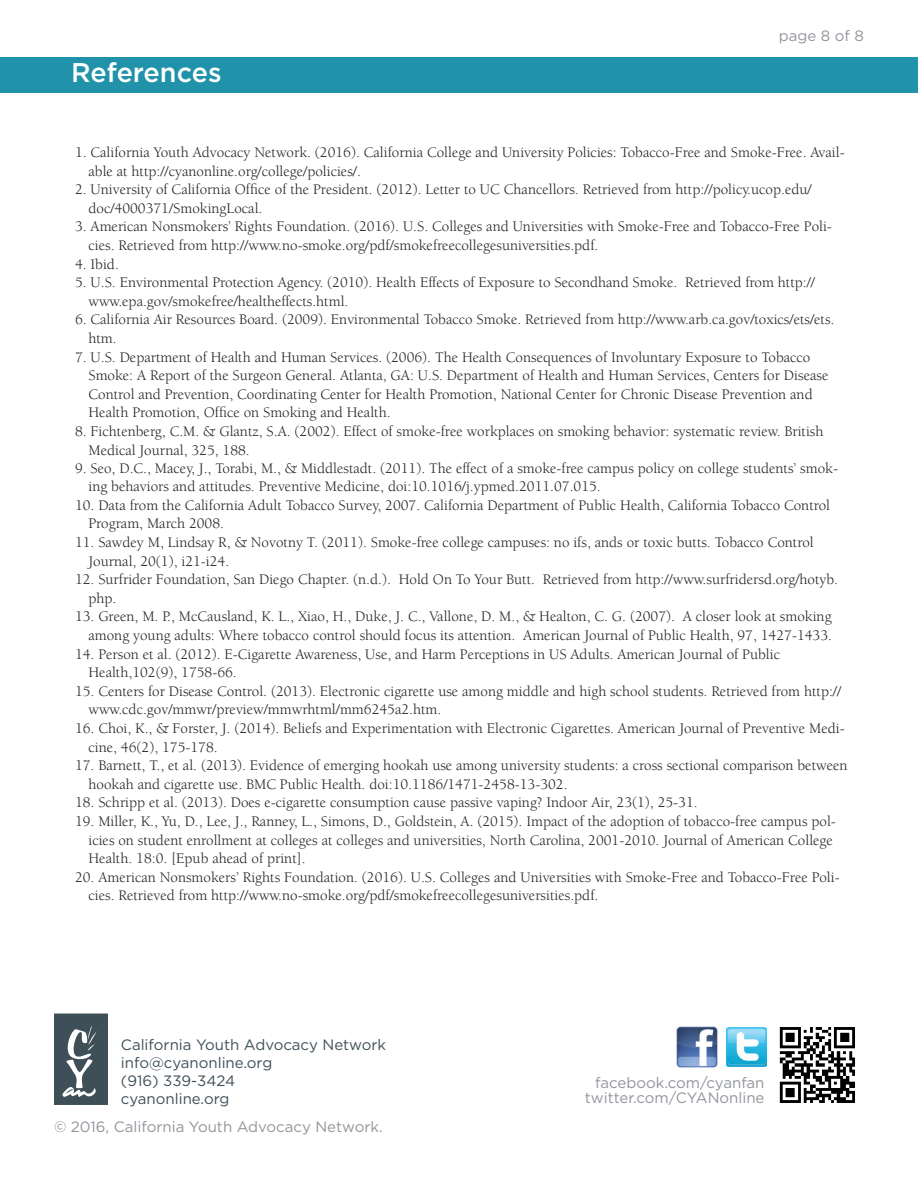
<style>
.page{position:relative;width:918px;height:1188px;background:#fff}
.page>*{position:absolute;margin:0;border:0;box-sizing:border-box;transform-origin:0 0}
.t1{font:500 27px "Gotham";color:#fff}
.footnote{font:15px/18.6px "Berkeley";color:#231f20}
.t2{font:15px "Gotham";color:#91959b}
.t3{font:15px "Gotham";color:#3f4f58}
</style>
<div class="page">
<div style="left:0;top:57px;width:918px;height:35px;background:#2092a9"></div>
<svg style="left:54px;top:1014px;width:54px;height:91px;background:#59676f"></svg>
<img style="left:727px;top:1027px;width:39px;height:40px">
<img style="left:676px;top:1026px;width:42px;height:42px">
<img style="left:779px;top:1027px;width:76px;height:76px">
<p class="t1" style="left:71px;top:57px;width:152px">References</p>
<p class="t2" style="left:779px;top:27px;width:87px">page 8 of 8</p>
<p class="footnote" style="left:88px;top:143px;width:758px;text-indent:-14px">1. California Youth Advocacy Network. (2016). California College and University Policies: Tobacco-Free and Smoke-Free. Avail&shy;able at http://cyanonline.org/college/policies/.</p>
<p class="footnote" style="left:88px;top:180px;width:725px;text-indent:-14px">2. University of California Office of the President. (2012). Letter to UC Chancellors. Retrieved from http://policy.ucop.edu/ doc/4000371/SmokingLocal.</p>
<p class="footnote" style="left:88px;top:218px;width:745px;text-indent:-14px">3. American Nonsmokers’ Rights Foundation. (2016). U.S. Colleges and Universities with Smoke-Free and Tobacco-Free Poli&shy;cies. Retrieved from http://www.no-smoke.org/pdf/smokefreecollegesuniversities.pdf.</p>
<p class="footnote" style="left:75px;top:255px;width:45px">4. Ibid.</p>
<p class="footnote" style="left:88px;top:273px;width:728px;text-indent:-14px">5. U.S. Environmental Protection Agency. (2010). Health Effects of Exposure to Secondhand Smoke. Retrieved from http:// www.epa.gov/smokefree/healtheffects.html.</p>
<p class="footnote" style="left:88px;top:311px;width:748px;text-indent:-14px">6. California Air Resources Board. (2009). Environmental Tobacco Smoke. Retrieved from http://www.arb.ca.gov/toxics/ets/ets. htm.</p>
<p class="footnote" style="left:88px;top:348px;width:741px;text-indent:-14px">7. U.S. Department of Health and Human Services. (2006). The Health Consequences of Involuntary Exposure to Tobacco Smoke: A Report of the Surgeon General. Atlanta, GA: U.S. Department of Health and Human Services, Centers for Disease Control and Prevention, Coordinating Center for Health Promotion, National Center for Chronic Disease Prevention and Health Promotion, Office on Smoking and Health.</p>
<p class="footnote" style="left:88px;top:422px;width:737px;text-indent:-14px">8. Fichtenberg, C.M. &amp; Glantz, S.A. (2002). Effect of smoke-free workplaces on smoking behavior: systematic review. British<br>Medical Journal, 325, 188.</p>
<p class="footnote" style="left:88px;top:460px;width:751px;line-height:18px;text-indent:-14px">9. Seo, D.C., Macey, J., Torabi, M., &amp; Middlestadt. (2011). The effect of a smoke-free campus policy on college students’ smok&shy;ing behaviors and attitudes. Preventive Medicine, doi:10.1016/j.ypmed.2011.07.015.</p>
<p class="footnote" style="left:88px;top:496px;width:743px;text-indent:-14px">10. Data from the California Adult Tobacco Survey, 2007. California Department of Public Health, California Tobacco Control<br>Program, March 2008.</p>
<p class="footnote" style="left:88px;top:533px;width:727px;text-indent:-14px">11. Sawdey M, Lindsay R, &amp; Novotny T. (2011). Smoke-free college campuses: no ifs, ands or toxic butts. Tobacco Control<br>Journal, 20(1), i21-i24.</p>
<p class="footnote" style="left:88px;top:570px;width:751px;text-indent:-14px">12. Surfrider Foundation, San Diego Chapter. (n.d.). Hold On To Your Butt. Retrieved from http://www.surfridersd.org/hotyb. php.</p>
<p class="footnote" style="left:75px;top:608px;width:759px;text-align:right">13. Green, M. P., McCausland, K. L., Xiao, H., Duke, J. C., Vallone, D. M., &amp; Healton, C. G. (2007). A closer look at smoking among young adults: Where tobacco control should focus its attention. American Journal of Public Health, 97, 1427-1433.</p>
<p class="footnote" style="left:88px;top:645px;width:693px;text-indent:-14px">14. Person et al. (2012). E-Cigarette Awareness, Use, and Harm Perceptions in US Adults. American Journal of Public<br>Health,102(9), 1758-66.</p>
<p class="footnote" style="left:88px;top:682px;width:754px;text-indent:-14px">15. Centers for Disease Control. (2013). Electronic cigarette use among middle and high school students. Retrieved from http:// www.cdc.gov/mmwr/preview/mmwrhtml/mm6245a2.htm.</p>
<p class="footnote" style="left:88px;top:719px;width:758px;text-indent:-14px">16. Choi, K., &amp; Forster, J. (2014). Beliefs and Experimentation with Electronic Cigarettes. American Journal of Preventive Medi&shy;cine, 46(2), 175-178.</p>
<p class="footnote" style="left:88px;top:756px;width:761px;text-indent:-14px">17. Barnett, T., et al. (2013). Evidence of emerging hookah use among university students: a cross sectional comparison between hookah and cigarette use. BMC Public Health. doi:10.1186/1471-2458-13-302.</p>
<p class="footnote" style="left:75px;top:794px;width:624px">18. Schripp et al. (2013). Does e-cigarette consumption cause passive vaping? Indoor Air, 23(1), 25-31.</p>
<p class="footnote" style="left:88px;top:812px;width:749px;text-indent:-14px">19. Miller, K., Yu, D., Lee, J., Ranney, L., Simons, D., Goldstein, A. (2015). Impact of the adoption of tobacco-free campus pol&shy;icies on student enrollment at colleges at colleges and universities, North Carolina, 2001-2010. Journal of American College<br>Health. 18:0. [Epub ahead of print].</p>
<p class="footnote" style="left:88px;top:868px;width:753px;text-indent:-14px">20. American Nonsmokers’ Rights Foundation. (2016). U.S. Colleges and Universities with Smoke-Free and Tobacco-Free Poli&shy;cies. Retrieved from http://www.no-smoke.org/pdf/smokefreecollegesuniversities.pdf.</p>
<p class="t3" style="left:121px;top:1036px;width:267px">California Youth Advocacy Network</p>
<p class="t3" style="left:121px;top:1054px;width:153px">info@cyanonline.org</p>
<p class="t3" style="left:121px;top:1072px;width:116px">(916) 339-3424</p>
<p class="t3" style="left:121px;top:1090px;width:110px">cyanonline.org</p>
<p class="t2" style="left:54px;top:1118px;width:330px">© 2016, California Youth Advocacy Network.</p>
<p class="t2" style="left:595px;top:1074px;width:171px">facebook.com/cyanfan</p>
<p class="t2" style="left:585px;top:1090px;width:181px">twitter.com/CYANonline</p>
</div>
